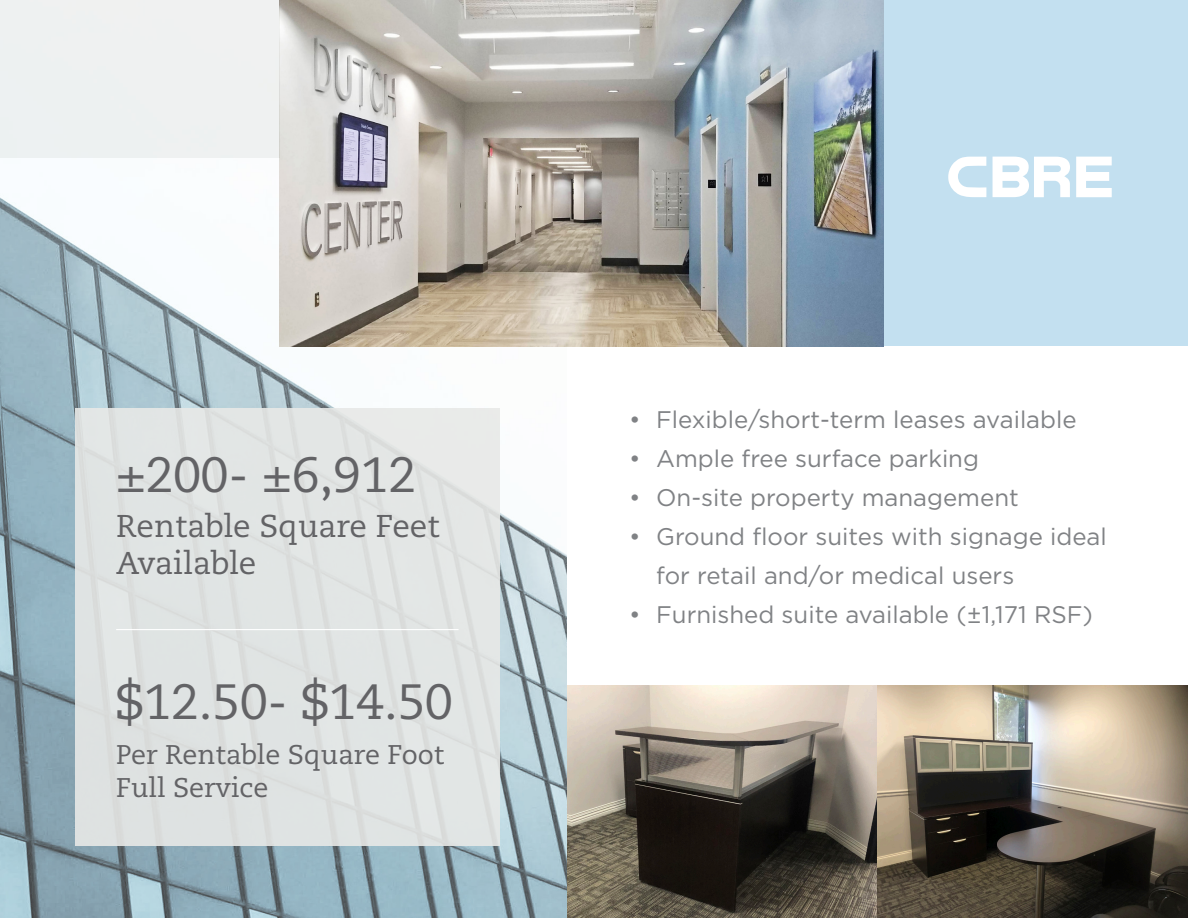
<style>
.page{position:relative;width:1188px;height:918px;background:#fff}
.page>*{position:absolute;margin:0;border:0;box-sizing:border-box;transform-origin:0 0}
.t1{font:49.5px "Caecilia LT Std";color:#636366}
.t2{font:31.5px/37.8px "Caecilia LT Std";color:#636366}
.t3{font:27px/32.4px "Caecilia LT Std";color:#636366}
.t4{font:24px/39px "Gotham";color:#808285}
</style>
<div class="page">
<img style="left:0;top:158px;width:567px;height:760px">
<img style="left:280px;top:0;width:604px;height:346px">
<div style="left:884px;top:0;width:304px;height:346px;background:#c3e0f0"></div>
<div style="left:0;top:0;width:280px;height:158px;background:#eff1f1"></div>
<svg style="left:1076px;top:157px;width:36px;height:40px"></svg>
<svg style="left:993px;top:157px;width:77px;height:40px"></svg>
<svg style="left:948px;top:157px;width:38px;height:40px"></svg>
<div style="left:75px;top:409px;width:425px;height:437px;background:#e0e4e4"></div>
<hr style="left:116px;top:629px;width:343px;height:1px;background:#fff">
<img style="left:567px;top:685px;width:621px;height:233px">
<p class="t1" style="left:116px;top:446px;width:301px">±200- ±6,912</p>
<p class="t2" style="left:116px;top:507px;width:325px">Rentable Square Feet<br>Available</p>
<p class="t1" style="left:116px;top:673px;width:338px">$12.50- $14.50</p>
<p class="t3" style="left:116px;top:739px;width:330px">Per Rentable Square Foot<br>Full Service</p>
<p class="t4" style="left:629px;top:400px;width:449px">• Flexible/short-term leases available</p>
<p class="t4" style="left:629px;top:439px;width:351px">• Ample free surface parking</p>
<p class="t4" style="left:629px;top:478px;width:391px">• On-site property management</p>
<p class="t4" style="left:656px;top:517px;width:452px;text-indent:-27px">• Ground floor suites with signage ideal for retail and/or medical users</p>
<p class="t4" style="left:629px;top:595px;width:465px">• Furnished suite available (±1,171 RSF)</p>
</div>
